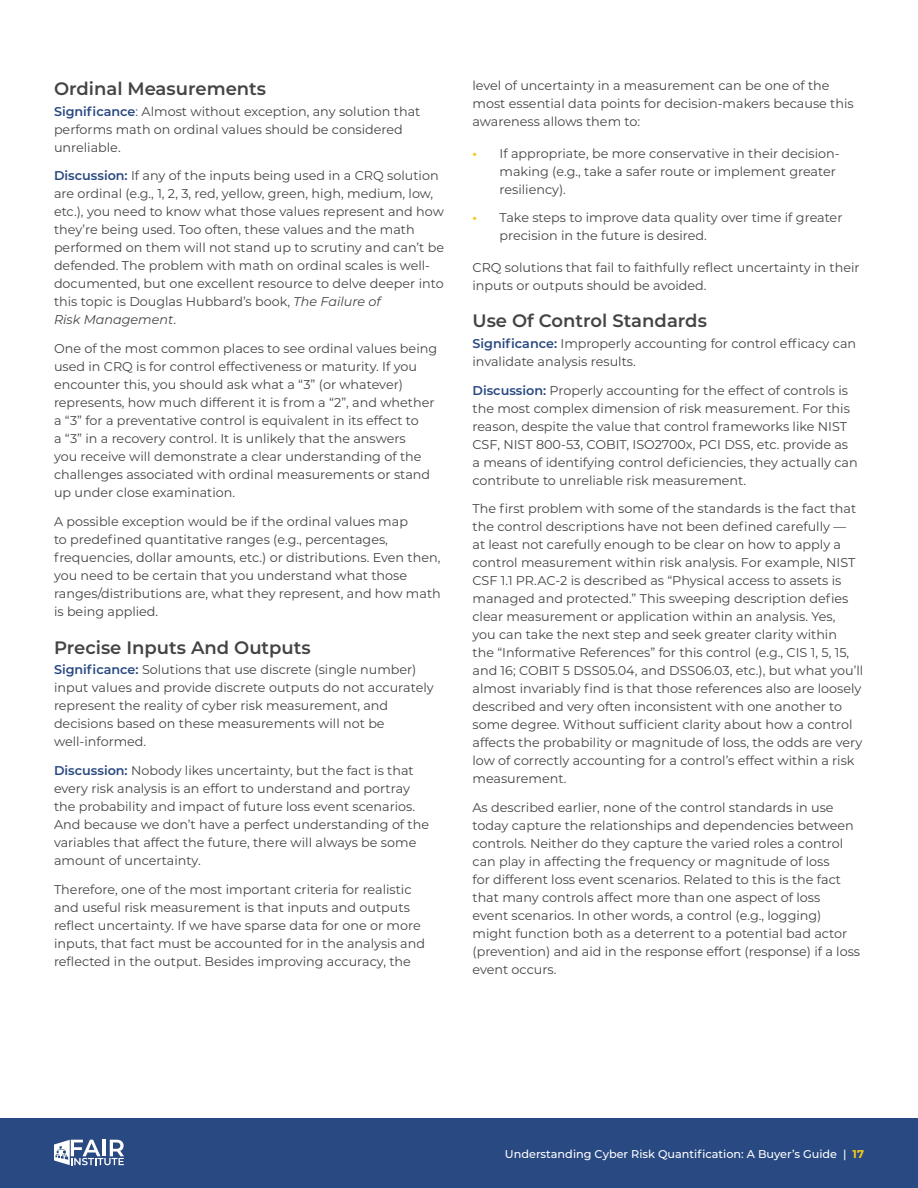
<style>
.page{position:relative;width:918px;height:1188px;background:#fff}
.page>*{position:absolute;margin:0;border:0;box-sizing:border-box;transform-origin:0 0}
.t1{font:600 18px "Montserrat";color:#444}
.t2{font:12.75px/18px "Montserrat";color:#444}
.t3{font:500 11.25px "Montserrat";color:#fff}
.s1{font-weight:600;color:#294982}
.s2{color:#294982}
.s3{font-style:italic}
.s4{font-weight:700;color:#f5cb18}
</style>
<div class="page">
<div style="left:0;top:1118px;width:918px;height:70px;background:#294982"></div>
<svg style="left:54px;top:1140px;width:70px;height:25px"></svg>
<h1 class="t1" style="left:54px;top:76px;width:214px">Ordinal Measurements</h1>
<p class="t2" style="left:54px;top:102px;width:368px"><span class="s1">Significance</span><span class="s2">:</span> Almost without exception, any solution that performs math on ordinal values should be considered unreliable.</p>
<p class="t2" style="left:54px;top:166px;width:392px"><span class="s1">Discussion:</span> If any of the inputs being used in a CRQ solution are ordinal (e.g., 1, 2, 3, red, yellow, green, high, medium, low, etc.), you need to know what those values represent and how they’re being used. Too often, these values and the math performed on them will not stand up to scrutiny and can’t be defended. The problem with math on ordinal scales is well&shy;documented, but one excellent resource to delve deeper into this topic is Douglas Hubbard’s book, <span class="s3">The Failure of<br>Risk Management</span>.</p>
<p class="t2" style="left:54px;top:339px;width:385px">One of the most common places to see ordinal values being used in CRQ is for control effectiveness or maturity. If you encounter this, you should ask what a “3” (or whatever) represents, how much different it is from a “2”, and whether a “3” for a preventative control is equivalent in its effect to<br>a “3” in a recovery control. It is unlikely that the answers<br>you receive will demonstrate a clear understanding of the challenges associated with ordinal measurements or stand up under close examination.</p>
<p class="t2" style="left:54px;top:512px;width:388px">A possible exception would be if the ordinal values map<br>to predefined quantitative ranges (e.g., percentages, frequencies, dollar amounts, etc.) or distributions. Even then, you need to be certain that you understand what those ranges/distributions are, what they represent, and how math is being applied.</p>
<h1 class="t1" style="left:54px;top:634px;width:258px">Precise Inputs And Outputs</h1>
<p class="t2" style="left:54px;top:660px;width:381px"><span class="s1">Significance:</span> Solutions that use discrete (single number) input values and provide discrete outputs do not accurately represent the reality of cyber risk measurement, and decisions based on these measurements will not be well-informed.</p>
<p class="t2" style="left:54px;top:761px;width:377px"><span class="s1">Discussion:</span> Nobody likes uncertainty, but the fact is that every risk analysis is an effort to understand and portray the probability and impact of future loss event scenarios.<br>And because we don’t have a perfect understanding of the variables that affect the future, there will always be some amount of uncertainty.</p>
<p class="t2" style="left:54px;top:880px;width:373px">Therefore, one of the most important criteria for realistic and useful risk measurement is that inputs and outputs reflect uncertainty. If we have sparse data for one or more inputs, that fact must be accounted for in the analysis and reflected in the output. Besides improving accuracy, the</p>
<p class="t2" style="left:473px;top:76px;width:383px">level of uncertainty in a measurement can be one of the most essential data points for decision-makers because this awareness allows them to:</p>
<p class="t2" style="left:500px;top:144px;width:342px;text-indent:-27px"><span class="s4">•</span> If appropriate, be more conservative in their decision&shy;making (e.g., take a safer route or implement greater resiliency).</p>
<p class="t2" style="left:500px;top:208px;width:344px;text-indent:-27px"><span class="s4">•</span> Take steps to improve data quality over time if greater precision in the future is desired.</p>
<p class="t2" style="left:473px;top:258px;width:389px">CRQ solutions that fail to faithfully reflect uncertainty in their inputs or outputs should be avoided.</p>
<h1 class="t1" style="left:472px;top:308px;width:236px">Use Of Control Standards</h1>
<p class="t2" style="left:472px;top:334px;width:385px"><span class="s1">Significance:</span> Improperly accounting for control efficacy can invalidate analysis results.</p>
<p class="t2" style="left:472px;top:381px;width:387px"><span class="s1">Discussion:</span> Properly accounting for the effect of controls is the most complex dimension of risk measurement. For this reason, despite the value that control frameworks like NIST CSF, NIST 800-53, COBIT, ISO2700x, PCI DSS, etc. provide as a means of identifying control deficiencies, they actually can contribute to unreliable risk measurement.</p>
<p class="t2" style="left:472px;top:499px;width:392px">The first problem with some of the standards is the fact that the control descriptions have not been defined carefully —<br>at least not carefully enough to be clear on how to apply a control measurement within risk analysis. For example, NIST CSF 1.1 PR.AC-2 is described as “Physical access to assets is managed and protected.” This sweeping description defies clear measurement or application within an analysis. Yes,<br>you can take the next step and seek greater clarity within<br>the “Informative References” for this control (e.g., CIS 1, 5, 15, and 16; COBIT 5 DSS05.04, and DSS06.03, etc.), but what you’ll almost invariably find is that those references also are loosely described and very often inconsistent with one another to some degree. Without sufficient clarity about how a control affects the probability or magnitude of loss, the odds are very low of correctly accounting for a control’s effect within a risk measurement.</p>
<p class="t2" style="left:472px;top:798px;width:389px">As described earlier, none of the control standards in use today capture the relationships and dependencies between controls. Neither do they capture the varied roles a control can play in affecting the frequency or magnitude of loss<br>for different loss event scenarios. Related to this is the fact that many controls affect more than one aspect of loss<br>event scenarios. In other words, a control (e.g., logging) might function both as a deterrent to a potential bad actor (prevention) and aid in the response effort (response) if a loss event occurs.</p>
<p class="t3" style="left:505px;top:1146px;width:361px">Understanding Cyber Risk Quantification: A Buyer’s Guide | <span class="s4">17</span></p>
</div>
